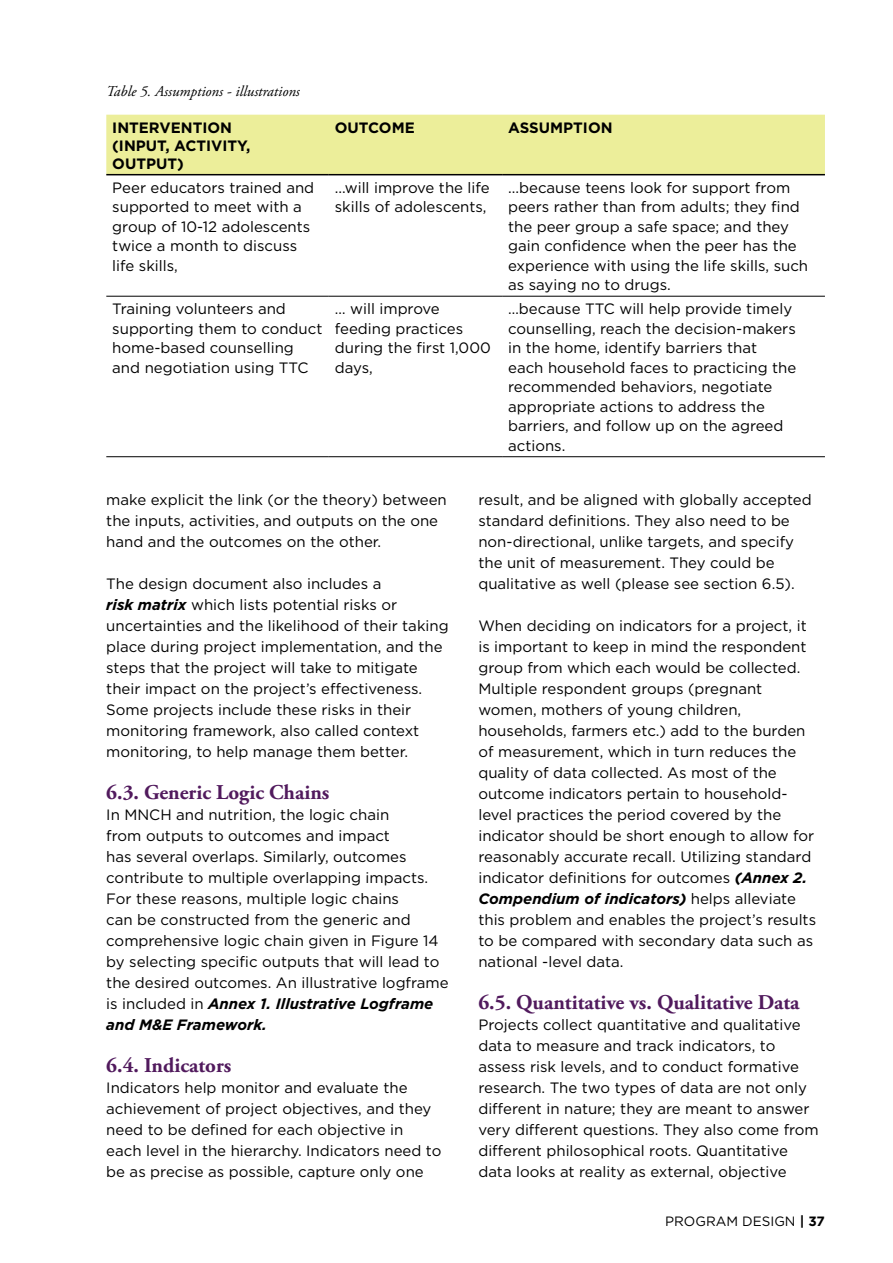
<style>
.page{position:relative;width:893px;height:1263px;background:#fff}
.page>*{position:absolute;margin:0;border:0;box-sizing:border-box;transform-origin:0 0}
.t1{font:700 21px "Adobe Garamond Pro";color:#511a5d}
.t2{font:15px/21px "Gotham";color:#000}
.t3{font:700 15px/18px "Gotham";color:#000}
.t4{font:italic 15px "Adobe Garamond Pro";color:#000}
.t5{font:13.5px "Gotham";color:#000}
.t6{font:700 13.5px "Gotham";color:#000}
.s1{font-weight:700;font-style:italic}
</style>
<div class="page">
<div style="left:106px;top:115px;width:719px;height:59px;background:#ecee9a"></div>
<hr style="left:106px;top:174px;width:223px;height:1px;background:#000">
<hr style="left:329px;top:174px;width:173px;height:1px;background:#000">
<hr style="left:502px;top:174px;width:323px;height:1px;background:#000">
<hr style="left:106px;top:296px;width:223px;height:1px;background:#000">
<hr style="left:329px;top:296px;width:173px;height:1px;background:#000">
<hr style="left:502px;top:296px;width:323px;height:1px;background:#000">
<hr style="left:106px;top:456px;width:223px;height:1px;background:#000">
<hr style="left:329px;top:456px;width:173px;height:1px;background:#000">
<hr style="left:502px;top:456px;width:323px;height:1px;background:#000">
<p class="t4" style="left:106px;top:82px;width:195px">Table 5. Assumptions - illustrations</p>
<p class="t3" style="left:112px;top:118px;width:140px">INTERVENTION (INPUT, ACTIVITY,<br>OUTPUT)</p>
<p class="t3" style="left:335px;top:118px;width:81px">OUTCOME</p>
<p class="t3" style="left:508px;top:118px;width:106px">ASSUMPTION</p>
<p class="t2" style="left:112px;top:177px;width:203px;line-height:19.5px">Peer educators trained and supported to meet with a group of 10-12 adolescents twice a month to discuss life skills,</p>
<p class="t2" style="left:335px;top:177px;width:156px;line-height:19.5px">...will improve the life skills of adolescents,</p>
<p class="t2" style="left:508px;top:177px;width:302px;line-height:19.5px">...because teens look for support from peers rather than from adults; they find the peer group a safe space; and they gain confidence when the peer has the experience with using the life skills, such as saying no to drugs.</p>
<p class="t2" style="left:112px;top:299px;width:212px;line-height:19.5px">Training volunteers and supporting them to conduct home-based counselling and negotiation using TTC</p>
<p class="t2" style="left:335px;top:299px;width:157px;line-height:19.5px">… will improve feeding practices during the first 1,000 days,</p>
<p class="t2" style="left:508px;top:299px;width:290px;line-height:19.5px">…because TTC will help provide timely counselling, reach the decision-makers in the home, identify barriers that<br>each household faces to practicing the recommended behaviors, negotiate appropriate actions to address the barriers, and follow up on the agreed actions.</p>
<p class="t2" style="left:106px;top:489px;width:342px">make explicit the link (or the theory) between the inputs, activities, and outputs on the one hand and the outcomes on the other.</p>
<p class="t2" style="left:106px;top:573px;width:344px">The design document also includes a<br><span class="s1">risk matrix</span> which lists potential risks or uncertainties and the likelihood of their taking place during project implementation, and the steps that the project will take to mitigate their impact on the project’s effectiveness.<br>Some projects include these risks in their monitoring framework, also called context monitoring, to help manage them better.</p>
<h1 class="t1" style="left:106px;top:780px;width:225px">6.3. Generic Logic Chains</h1>
<p class="t2" style="left:106px;top:804px;width:344px">In MNCH and nutrition, the logic chain<br>from outputs to outcomes and impact<br>has several overlaps. Similarly, outcomes contribute to multiple overlapping impacts.<br>For these reasons, multiple logic chains<br>can be constructed from the generic and comprehensive logic chain given in Figure 14 by selecting specific outputs that will lead to the desired outcomes. An illustrative logframe is included in <span class="s1">Annex 1. Illustrative Logframe and M&amp;E Framework.</span></p>
<h1 class="t1" style="left:106px;top:1053px;width:127px">6.4. Indicators</h1>
<p class="t2" style="left:106px;top:1077px;width:337px">Indicators help monitor and evaluate the achievement of project objectives, and they need to be defined for each objective in each level in the hierarchy. Indicators need to be as precise as possible, capture only one</p>
<p class="t2" style="left:478px;top:489px;width:335px">result, and be aligned with globally accepted standard definitions. They also need to be non-directional, unlike targets, and specify the unit of measurement. They could be qualitative as well (please see section 6.5).</p>
<p class="t2" style="left:478px;top:615px;width:339px">When deciding on indicators for a project, it is important to keep in mind the respondent group from which each would be collected.<br>Multiple respondent groups (pregnant women, mothers of young children, households, farmers etc.) add to the burden of measurement, which in turn reduces the quality of data collected. As most of the outcome indicators pertain to household&shy;level practices the period covered by the indicator should be short enough to allow for reasonably accurate recall. Utilizing standard indicator definitions for outcomes <span class="s1">(Annex 2.<br>Compendium of indicators)</span> helps alleviate this problem and enables the project’s results to be compared with secondary data such as national -level data.</p>
<h1 class="t1" style="left:478px;top:990px;width:323px">6.5. Quantitative vs. Qualitative Data</h1>
<p class="t2" style="left:478px;top:1014px;width:342px">Projects collect quantitative and qualitative data to measure and track indicators, to assess risk levels, and to conduct formative research. The two types of data are not only different in nature; they are meant to answer very different questions. They also come from different philosophical roots. Quantitative data looks at reality as external, objective</p>
<p class="t5" style="left:665px;top:1212px;width:21px">Program</p>
<p class="t5" style="left:742px;top:1212px;width:20px">Design</p>
<p class="t6" style="left:800px;top:1212px;width:27px">| 37</p>
</div>
